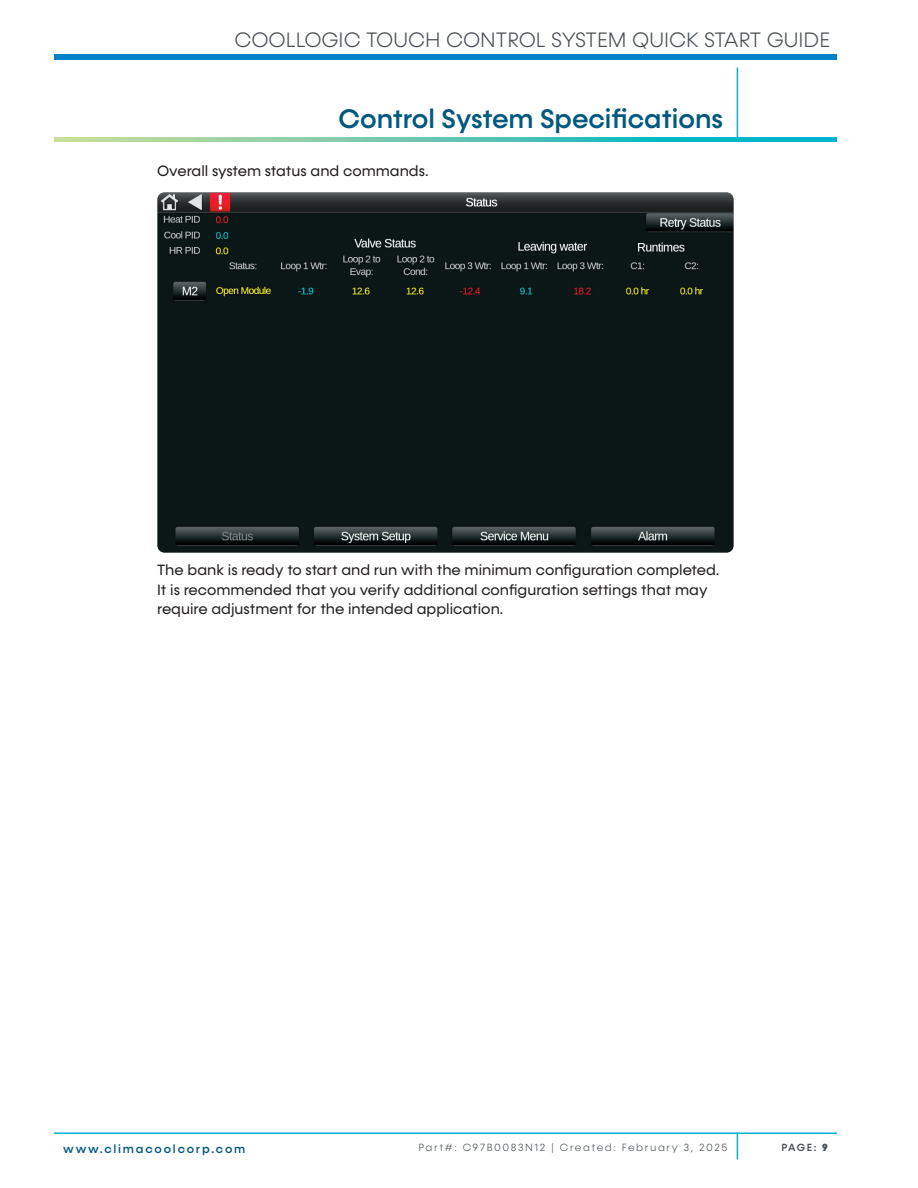
<style>
.page{position:relative;width:918px;height:1188px;background:#fff}
.page>*{position:absolute;margin:0;border:0;box-sizing:border-box;transform-origin:0 0}
.t1{font:500 27px "Konnect";color:#01597f}
.t2{font:300 21px "Konnect";color:#484e55}
.t3{font:15px/19.5px "Konnect";color:#231f20}
.t4{font:500 12px "Konnect";letter-spacing:.15em;color:#01597f}
.t5{font:300 10.5px "Konnect";letter-spacing:.15em;color:#484e55}
.t6{font:500 10.5px "Konnect";color:#484e55}
.s1{font-weight:800}
</style>
<div class="page">
<div style="left:54px;top:54px;width:783px;height:5px;background:#0082c9"></div>
<hr style="left:737px;top:68px;width:1px;height:71px;background:#00b3d0">
<hr style="left:54px;top:1132px;width:783px;height:2px;background:#00b3d0">
<svg style="left:737px;top:1132px;width:1px;height:28px"></svg>
<svg style="left:54px;top:138px;width:783px;height:3px;background:#5cc6b2"></svg>
<img style="left:158px;top:193px;width:575px;height:359px">
<h2 class="t2" style="left:234px;top:28px;width:594px">COOLLOGIC TOUCH CONTROL SYSTEM QUICK START GUI DE</h2>
<h1 class="t1" style="left:339px;top:103px;width:386px">Control System Specifications</h1>
<p class="t3" style="left:157px;top:161px;width:273px">Overall system status and commands.</p>
<p class="t3" style="left:157px;top:561px;width:564px">The bank is ready to start and run with the minimum configuration completed.<br>It is recommended that you verify additional configuration settings that may require adjustment for the intended application.</p>
<p class="t4" style="left:63px;top:1141px;width:184px">www.climacoolcorp.com</p>
<p class="t5" style="left:418px;top:1142px;width:311px">PART#: C97B0083N 12 | CREATED: FEBRUARY 3, 2025</p>
<p class="t6" style="left:782px;top:1142px;width:48px">PAGE: <span class="s1">9</span></p>
</div>
